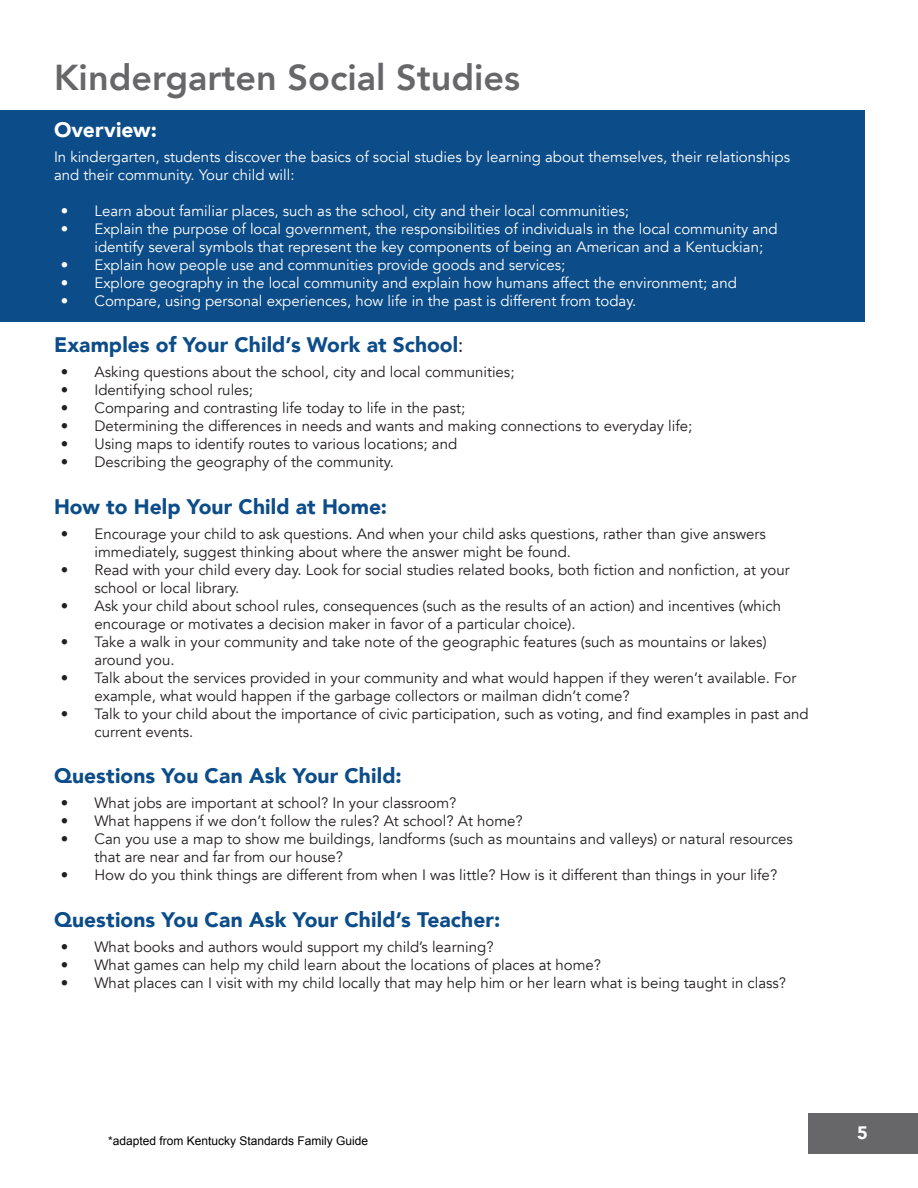
<style>
.page{position:relative;width:918px;height:1188px;background:#fff}
.page>*{position:absolute;margin:0;border:0;box-sizing:border-box;transform-origin:0 0}
.t1{font:800 36px "Avenir";color:#67676a}
.t2{font:900 21px "Avenir";letter-spacing:.005em;color:#0c4d89}
.t3{font:900 21px "Avenir";letter-spacing:.005em;color:#fff}
.t4{font:900 18px "Avenir";color:#fff}
.t5{font:15px/18px "Avenir";color:#231f20}
.t6{font:15px/18px "Avenir";color:#fff}
.t7{font:12px "Arial";color:#000}
.s1{font-weight:400;color:#231f20}
</style>
<div class="page">
<div style="left:809px;top:1114px;width:109px;height:40px;background:#67676a"></div>
<div style="left:0;top:110px;width:864px;height:212px;background:#0c4d89"></div>
<p class="t1" style="left:54px;top:49px;width:468px">Kindergarten Social Studies</p>
<h2 class="t3" style="left:54px;top:111px;width:105px">Overview:</h2>
<p class="t6" style="left:54px;top:148px;width:738px">In kindergarten, students discover the basics of social studies by learning about themselves, their relationships and their community. Your child will:</p>
<p class="t6" style="left:61px;top:202px;width:570px">• Learn about familiar places, such as the school, city and their local communities;</p>
<p class="t6" style="left:94px;top:220px;width:685px;text-indent:-34px">• Explain the purpose of local government, the responsibilities of individuals in the local community and identify several symbols that represent the key components of being an American and a Kentuckian;</p>
<p class="t6" style="left:61px;top:256px;width:506px">• Explain how people use and communities provide goods and services;</p>
<p class="t6" style="left:61px;top:274px;width:678px">• Explore geography in the local community and explain how humans affect the environment; and</p>
<p class="t6" style="left:61px;top:292px;width:577px">• Compare, using personal experiences, how life in the past is different from today.</p>
<h2 class="t2" style="left:54px;top:327px;width:411px">Examples of Your Child’s Work at School<span class="s1">:</span></h2>
<p class="t5" style="left:61px;top:363px;width:455px">• Asking questions about the school, city and local communities;</p>
<p class="t5" style="left:61px;top:381px;width:194px">• Identifying school rules;</p>
<p class="t5" style="left:61px;top:399px;width:406px">• Comparing and contrasting life today to life in the past;</p>
<p class="t5" style="left:61px;top:417px;width:633px">• Determining the differences in needs and wants and making connections to everyday life;</p>
<p class="t5" style="left:61px;top:435px;width:398px">• Using maps to identify routes to various locations; and</p>
<p class="t5" style="left:61px;top:453px;width:335px">• Describing the geography of the community.</p>
<h2 class="t2" style="left:54px;top:489px;width:335px">How to Help Your Child at Home:</h2>
<p class="t5" style="left:94px;top:525px;width:673px;text-indent:-34px">• Encourage your child to ask questions. And when your child asks questions, rather than give answers immediately, suggest thinking about where the answer might be found.</p>
<p class="t5" style="left:94px;top:561px;width:697px;text-indent:-34px">• Read with your child every day. Look for social studies related books, both fiction and nonfiction, at your school or local library.</p>
<p class="t5" style="left:94px;top:597px;width:688px;text-indent:-34px">• Ask your child about school rules, consequences (such as the results of an action) and incentives (which encourage or motivates a decision maker in favor of a particular choice).</p>
<p class="t5" style="left:94px;top:633px;width:674px;text-indent:-34px">• Take a walk in your community and take note of the geographic features (such as mountains or lakes) around you.</p>
<p class="t5" style="left:94px;top:669px;width:703px;text-indent:-34px">• Talk about the services provided in your community and what would happen if they weren’t available. For example, what would happen if the garbage collectors or mailman didn’t come?</p>
<p class="t5" style="left:94px;top:705px;width:716px;text-indent:-34px">• Talk to your child about the importance of civic participation, such as voting, and find examples in past and current events.</p>
<h2 class="t2" style="left:54px;top:758px;width:349px">Questions You Can Ask Your Child:</h2>
<p class="t5" style="left:61px;top:794px;width:397px">• What jobs are important at school? In your classroom?</p>
<p class="t5" style="left:61px;top:812px;width:464px">• What happens if we don’t follow the rules? At school? At home?</p>
<p class="t5" style="left:94px;top:830px;width:700px;text-indent:-34px">• Can you use a map to show me buildings, landforms (such as mountains and valleys) or natural resources that are near and far from our house?</p>
<p class="t5" style="left:61px;top:866px;width:718px">• How do you think things are different from when I was little? How is it different than things in your life?</p>
<h2 class="t2" style="left:54px;top:902px;width:448px">Questions You Can Ask Your Child’s Teacher:</h2>
<p class="t5" style="left:61px;top:938px;width:434px">• What books and authors would support my child’s learning?</p>
<p class="t5" style="left:61px;top:956px;width:542px">• What games can help my child learn about the locations of places at home?</p>
<p class="t5" style="left:61px;top:974px;width:727px">• What places can I visit with my child locally that may help him or her learn what is being taught in class?</p>
<p class="t7" style="left:108px;top:1133px;width:262px">*adapted from Kentucky Standards Family Guide</p>
<p class="t4" style="left:857px;top:1117px;width:12px">5</p>
</div>
